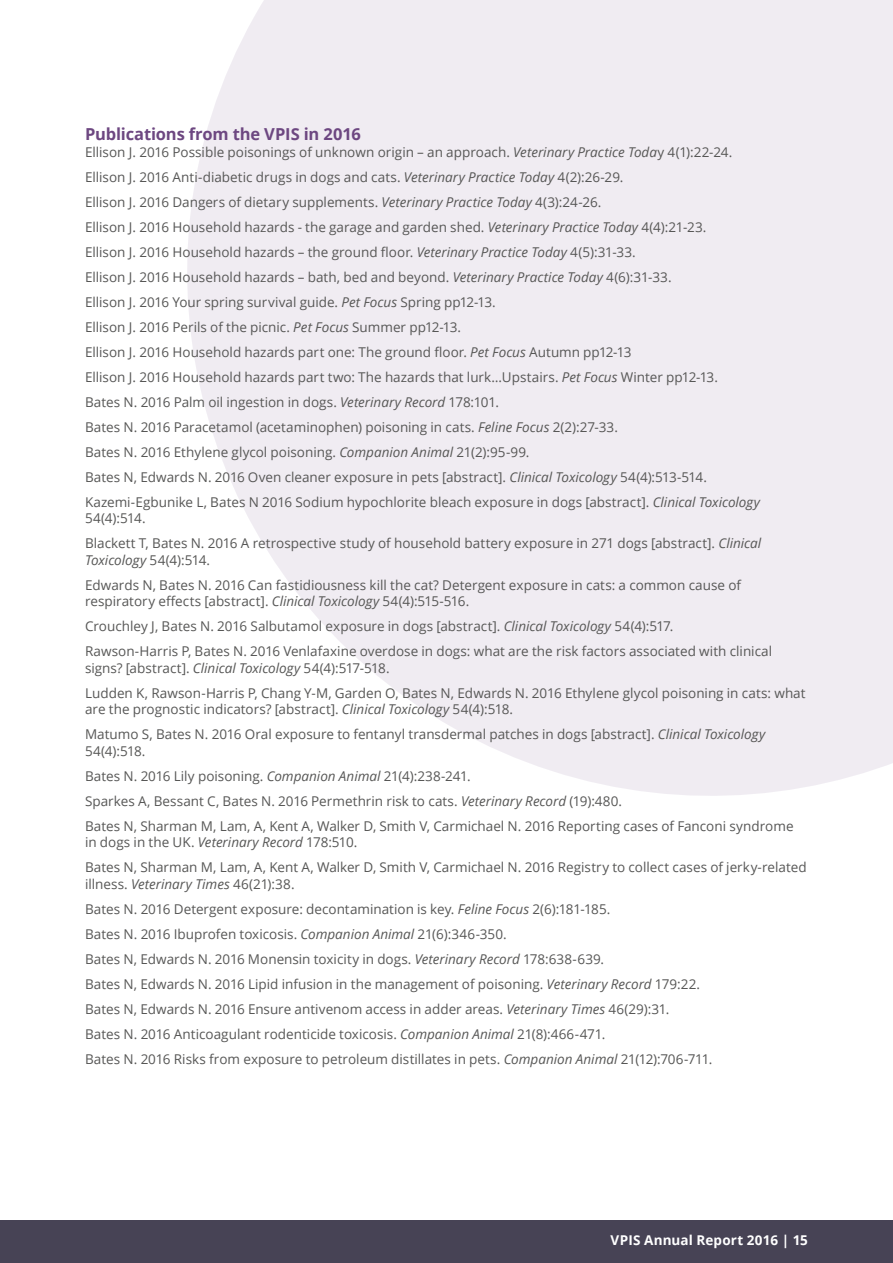
<style>
.page{position:relative;width:893px;height:1263px;background:#fff}
.page>*{position:absolute;margin:0;border:0;box-sizing:border-box;transform-origin:0 0}
.t1{font:700 16.5px "Open Sans";letter-spacing:-.01em;color:#6d4781}
.t2{font:13.5px/25px "Open Sans";color:#575756}
.t3{font:700 13.5px "Open Sans";letter-spacing:.01em;color:#fff}
.s1{font-style:italic}
</style>
<div class="page">
<svg style="left:187px;top:0;width:706px;height:796px;background:#f1eef3"></svg>
<div style="left:0;top:1220px;width:893px;height:43px;background:#474355"></div>
<p class="t1" style="left:85px;top:123px;width:277px">Publications from the VPIS in 2016</p>
<p class="t2" style="left:85px;top:139px;width:677px">Ellison J. 2016 Possible poisonings of unknown origin – an approach. <span class="s1">Veterinary Practice Toda</span>y 4(1):22-24.<br>Ellison J. 2016 Anti-diabetic drugs in dogs and cats. <span class="s1">Veterinary Practice Today</span> 4(2):26-29.<br>Ellison J. 2016 Dangers of dietary supplements. <span class="s1">Veterinary Practice Today</span> 4(3):24-26.<br>Ellison J. 2016 Household hazards - the garage and garden shed. <span class="s1">Veterinary Practice Today</span> 4(4):21-23.<br>Ellison J. 2016 Household hazards – the ground floor. <span class="s1">Veterinary Practice Today</span> 4(5):31-33.<br>Ellison J. 2016 Household hazards – bath, bed and beyond. <span class="s1">Veterinary Practice Today</span> 4(6):31-33.<br>Ellison J. 2016 Your spring survival guide. <span class="s1">Pet Focus</span> Spring pp12-13.<br>Ellison J. 2016 Perils of the picnic. <span class="s1">Pet Focus</span> Summer pp12-13.<br>Ellison J. 2016 Household hazards part one: The ground floor. <span class="s1">Pet Focus</span> Autumn pp12-13<br>Ellison J. 2016 Household hazards part two: The hazards that lurk…Upstairs. <span class="s1">Pet Focus</span> Winter pp12-13.<br>Bates N. 2016 Palm oil ingestion in dogs. <span class="s1">Veterinary Record</span> 178:101.<br>Bates N. 2016 Paracetamol (acetaminophen) poisoning in cats. <span class="s1">Feline Focus</span> 2(2):27-33.<br>Bates N. 2016 Ethylene glycol poisoning. <span class="s1">Companion Animal</span> 21(2):95-99.<br>Bates N, Edwards N. 2016 Oven cleaner exposure in pets [abstract]. <span class="s1">Clinical Toxicology</span> 54(4):513-514.<br>Kazemi-Egbunike L, Bates N 2016 Sodium hypochlorite bleach exposure in dogs [abstract]. <span class="s1">Clinical Toxicology</span></p>
<p class="t2" style="left:85px;top:505px;width:678px">54(4):514.<br>Blackett T, Bates N. 2016 A retrospective study of household battery exposure in 271 dogs [abstract]. <span class="s1">Clinical</span></p>
<p class="t2" style="left:85px;top:547px;width:658px"><span class="s1">Toxicology</span> 54(4):514.<br>Edwards N, Bates N. 2016 Can fastidiousness kill the cat? Detergent exposure in cats: a common cause of</p>
<p class="t2" style="left:85px;top:588px;width:689px">respiratory effects [abstract]. <span class="s1">Clinical Toxicology</span> 54(4):515-516.<br>Crouchley J, Bates N. 2016 Salbutamol exposure in dogs [abstract]. <span class="s1">Clinical Toxicology</span> 54(4):517.<br>Rawson-Harris P, Bates N. 2016 Venlafaxine overdose in dogs: what are the risk factors associated with clinical</p>
<p class="t2" style="left:85px;top:655px;width:722px">signs? [abstract]. <span class="s1">Clinical Toxicology</span> 54(4):517-518.<br>Ludden K, Rawson-Harris P, Chang Y-M, Garden O, Bates N, Edwards N. 2016 Ethylene glycol poisoning in cats: what</p>
<p class="t2" style="left:85px;top:696px;width:682px">are the prognostic indicators? [abstract]. <span class="s1">Clinical Toxicology</span> 54(4):518.<br>Matumo S, Bates N. 2016 Oral exposure to fentanyl transdermal patches in dogs [abstract]. <span class="s1">Clinical Toxicology</span></p>
<p class="t2" style="left:85px;top:738px;width:710px">54(4):518.<br>Bates N. 2016 Lily poisoning. <span class="s1">Companion Animal</span> 21(4):238-241.<br>Sparkes A, Bessant C, Bates N. 2016 Permethrin risk to cats. <span class="s1">Veterinary Record</span> (19):480.<br>Bates N, Sharman M, Lam, A, Kent A, Walker D, Smith V, Carmichael N. 2016 Reporting cases of Fanconi syndrome</p>
<p class="t2" style="left:85px;top:829px;width:723px">in dogs in the UK. <span class="s1">Veterinary Record</span> 178:510.<br>Bates N, Sharman M, Lam, A, Kent A, Walker D, Smith V, Carmichael N. 2016 Registry to collect cases of jerky-related</p>
<p class="t2" style="left:85px;top:871px;width:629px">illness. <span class="s1">Veterinary Times</span> 46(21):38.<br>Bates N. 2016 Detergent exposure: decontamination is key. <span class="s1">Feline Focus</span> 2(6):181-185.<br>Bates N. 2016 Ibuprofen toxicosis. <span class="s1">Companion Animal</span> 21(6):346-350.<br>Bates N, Edwards N. 2016 Monensin toxicity in dogs. <span class="s1">Veterinary Record</span> 178:638-639.<br>Bates N, Edwards N. 2016 Lipid infusion in the management of poisoning. <span class="s1">Veterinary Record</span> 179:22.<br>Bates N, Edwards N. 2016 Ensure antivenom access in adder areas. <span class="s1">Veterinary Times</span> 46(29):31.<br>Bates N. 2016 Anticoagulant rodenticide toxicosis. <span class="s1">Companion Animal</span> 21(8):466-471.<br>Bates N. 2016 Risks from exposure to petroleum distillates in pets. <span class="s1">Companion Animal</span> 21(12):706-711.</p>
<p class="t3" style="left:611px;top:1230px;width:199px">VPIS Annual Report 2016 | 15</p>
</div>
